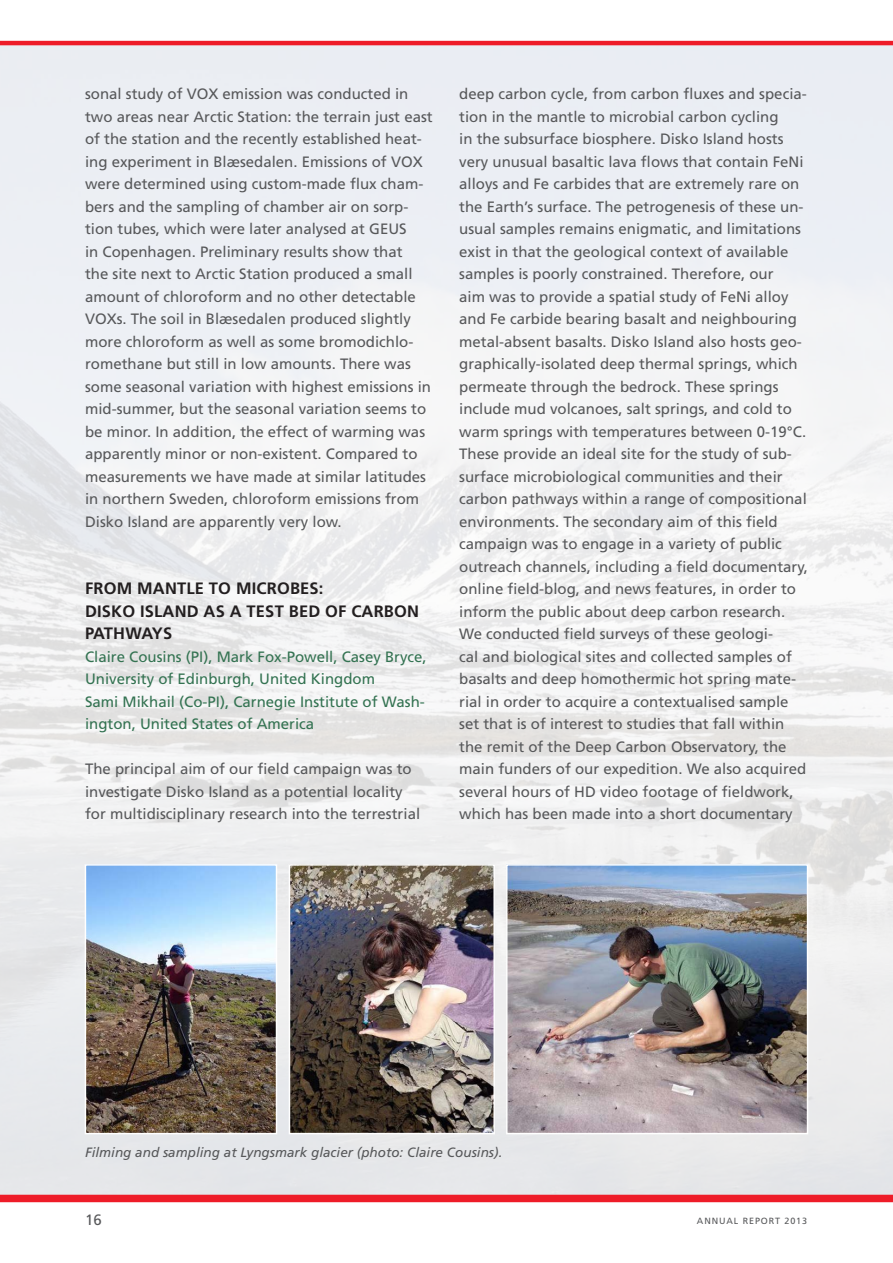
<style>
.page{position:relative;width:893px;height:1263px;background:#fff}
.page>*{position:absolute;margin:0;border:0;box-sizing:border-box;transform-origin:0 0}
.Mellemrubrik{font:700 16.5px/22.5px "Frutiger LT Std";letter-spacing:.01em;color:#231f20}
.Brød{font:15px/22.5px "Frutiger LT Std";color:#57585a}
.Forfatter{font:15px/22.5px "Frutiger LT Std";color:#347352}
.Billedtekst{font:italic 13.5px "Frutiger LT Std";color:#57585a}
.t1{font:9px "Frutiger LT Std";letter-spacing:.1em;color:#57585a}
</style>
<div class="page">
<hr style="left:0;top:41px;width:893px;height:4px;background:#ee1c28">
<div style="left:0;top:1195px;width:893px;height:7px;background:#ee1c28"></div>
<img style="left:509px;top:867px;width:296px;height:264px">
<div style="left:506px;top:864px;width:302px;height:270px;border:2px solid #fff"></div>
<img style="left:292px;top:867px;width:200px;height:264px">
<div style="left:289px;top:864px;width:206px;height:270px;border:2px solid #fff"></div>
<img style="left:88px;top:867px;width:186px;height:264px">
<div style="left:85px;top:864px;width:192px;height:270px;border:2px solid #fff"></div>
<p class="Brød" style="left:85px;top:83px;width:349px">sonal study of VOX emission was conducted in two areas near Arctic Station: the terrain just east of the station and the recently established heat&shy;ing experiment in Blæsedalen. Emissions of VOX were determined using custom-made flux cham&shy;bers and the sampling of chamber air on sorp&shy;tion tubes, which were later analysed at GEUS<br>in Copenhagen. Preliminary results show that<br>the site next to Arctic Station produced a small amount of chloroform and no other detectable VOXs. The soil in Blæsedalen produced slightly more chloroform as well as some bromodichlo&shy;romethane but still in low amounts. There was some seasonal variation with highest emissions in mid-summer, but the seasonal variation seems to be minor. In addition, the effect of warming was apparently minor or non-existent. Compared to measurements we have made at similar latitudes in northern Sweden, chloroform emissions from Disko Island are apparently very low.</p>
<p class="Mellemrubrik" style="left:85px;top:577px;width:336px">FROM MANTLE TO MICROBES:<br>DISKO ISLAND AS A TEST BED OF CARBON<br>PATHWAYS</p>
<p class="Forfatter" style="left:85px;top:645px;width:343px">Claire Cousins (PI), Mark Fox-Powell, Casey Bryce,<br>University of Edinburgh, United Kingdom</p>
<p class="Forfatter" style="left:85px;top:690px;width:341px">Sami Mikhail (Co-PI), Carnegie Institute of Wash&shy;ington, United States of America</p>
<p class="Brød" style="left:85px;top:758px;width:337px">The principal aim of our field campaign was to investigate Disko Island as a potential locality for multidisciplinary research into the terrestrial</p>
<p class="Brød" style="left:459px;top:83px;width:350px">deep carbon cycle, from carbon fluxes and specia&shy;tion in the mantle to microbial carbon cycling<br>in the subsurface biosphere. Disko Island hosts very unusual basaltic lava flows that contain FeNi alloys and Fe carbides that are extremely rare on the Earth’s surface. The petrogenesis of these un&shy;usual samples remains enigmatic, and limitations exist in that the geological context of available samples is poorly constrained. Therefore, our<br>aim was to provide a spatial study of FeNi alloy and Fe carbide bearing basalt and neighbouring metal-absent basalts. Disko Island also hosts geo&shy;graphically-isolated deep thermal springs, which permeate through the bedrock. These springs include mud volcanoes, salt springs, and cold to warm springs with temperatures between 0-19°C.<br>These provide an ideal site for the study of sub&shy;surface microbiological communities and their carbon pathways within a range of compositional environments. The secondary aim of this field campaign was to engage in a variety of public outreach channels, including a field documentary, online field-blog, and news features, in order to inform the public about deep carbon research.<br>We conducted field surveys of these geologi-<br>cal and biological sites and collected samples of basalts and deep homothermic hot spring mate&shy;rial in order to acquire a contextualised sample set that is of interest to studies that fall within the remit of the Deep Carbon Observatory, the main funders of our expedition. We also acquired several hours of HD video footage of fieldwork, which has been made into a short documentary</p>
<p class="Billedtekst" style="left:85px;top:1144px;width:419px">Filming and sampling at Lyngsmark glacier (photo: Claire Cousins).</p>
<p class="Brød" style="left:85px;top:1208px;width:18px">16</p>
<p class="t1" style="left:697px;top:1216px;width:112px">ANNUAL REPORT 2013</p>
</div>
